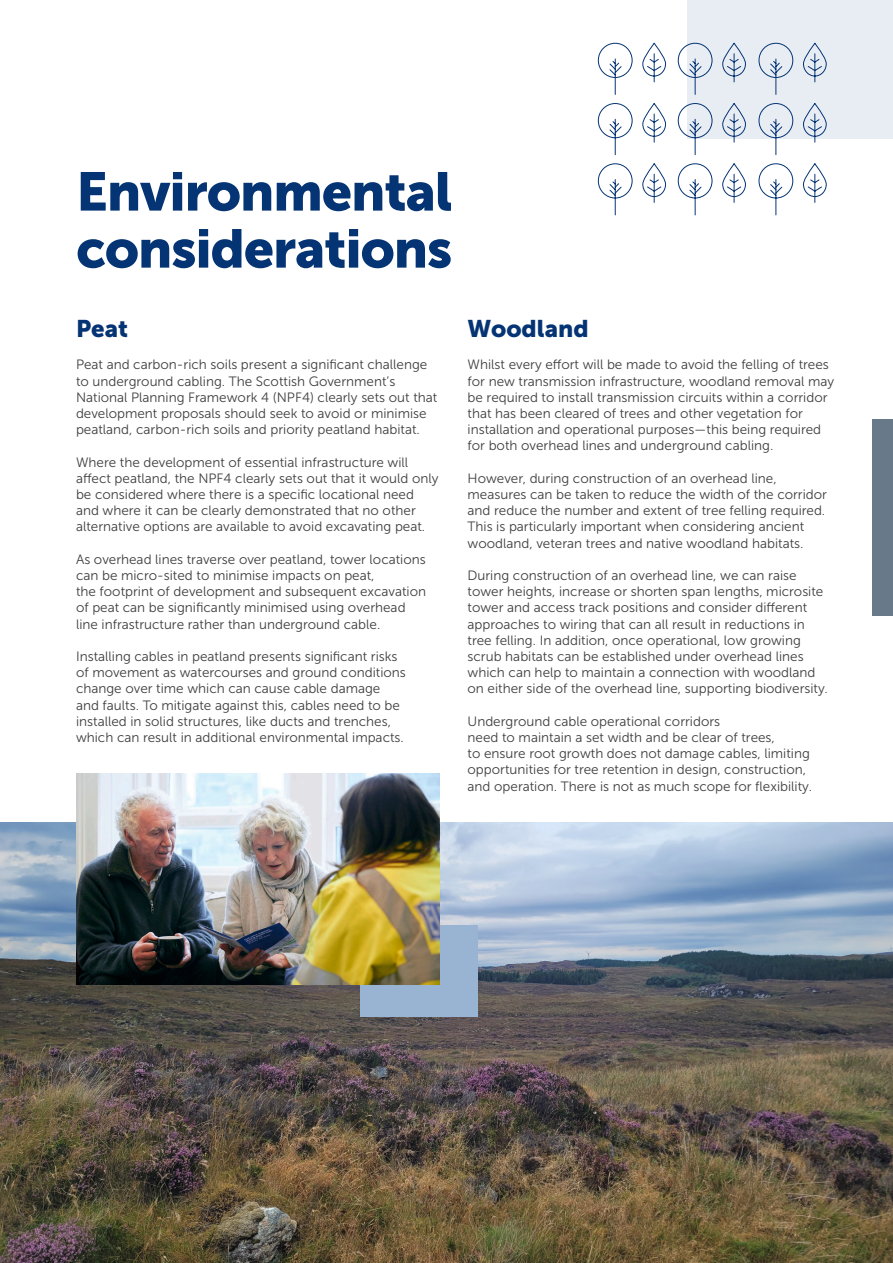
<style>
.page{position:relative;width:893px;height:1263px;background:#fff}
.page>*{position:absolute;margin:0;border:0;box-sizing:border-box;transform-origin:0 0}
.t1{font:54px/57px "Museo Sans 900";letter-spacing:-.02em;color:#053474}
.t2{font:24px "Museo Sans 900";color:#053474}
.t3{font:13.5px/16.2px "Museo Sans 300";color:#3e3e3f}
</style>
<div class="page">
<img style="left:0;top:822px;width:893px;height:441px">
<div style="left:360px;top:924px;width:117px;height:92px;background:#99b3d3"></div>
<div style="left:873px;top:419px;width:20px;height:197px;background:#687a8a"></div>
<div style="left:687px;top:0;width:206px;height:138px;background:#e8edf4"></div>
<img style="left:77px;top:774px;width:362px;height:210px">
<svg style="left:598px;top:43px;width:68px;height:52px"></svg>
<svg style="left:678px;top:43px;width:68px;height:52px"></svg>
<svg style="left:759px;top:43px;width:67px;height:52px"></svg>
<svg style="left:598px;top:103px;width:68px;height:52px"></svg>
<svg style="left:678px;top:103px;width:68px;height:52px"></svg>
<svg style="left:759px;top:103px;width:67px;height:52px"></svg>
<svg style="left:598px;top:163px;width:68px;height:52px"></svg>
<svg style="left:678px;top:163px;width:68px;height:52px"></svg>
<svg style="left:759px;top:163px;width:67px;height:52px"></svg>
<h1 class="t1" style="left:76px;top:163px;width:378px">Environmental considerations</h1>
<h2 class="t2" style="left:76px;top:315px;width:54px">Peat</h2>
<p class="t3" style="left:76px;top:357px;width:363px">Peat and carbon-rich soils present a significant challenge to underground cabling. The Scottish Government’s National Planning Framework 4 (NPF4) clearly sets out that development proposals should seek to avoid or minimise peatland, carbon-rich soils and priority peatland habitat.</p>
<p class="t3" style="left:76px;top:454px;width:364px">Where the development of essential infrastructure will affect peatland, the NPF4 clearly sets out that it would only be considered where there is a specific locational need and where it can be clearly demonstrated that no other alternative options are available to avoid excavating peat.</p>
<p class="t3" style="left:76px;top:551px;width:352px">As overhead lines traverse over peatland, tower locations can be micro-sited to minimise impacts on peat,<br>the footprint of development and subsequent excavation of peat can be significantly minimised using overhead line infrastructure rather than underground cable.</p>
<p class="t3" style="left:76px;top:648px;width:331px">Installing cables in peatland presents significant risks of movement as watercourses and ground conditions change over time which can cause cable damage and faults. To mitigate against this, cables need to be installed in solid structures, like ducts and trenches, which can result in additional environmental impacts.</p>
<h2 class="t2" style="left:468px;top:315px;width:123px">Woodland</h2>
<p class="t3" style="left:468px;top:357px;width:368px">Whilst every effort will be made to avoid the felling of trees for new transmission infrastructure, woodland removal may be required to install transmission circuits within a corridor that has been cleared of trees and other vegetation for installation and operational purposes—this being required for both overhead lines and underground cabling.</p>
<p class="t3" style="left:468px;top:470px;width:361px">However, during construction of an overhead line, measures can be taken to reduce the width of the corridor and reduce the number and extent of tree felling required.<br>This is particularly important when considering ancient woodland, veteran trees and native woodland habitats.</p>
<p class="t3" style="left:468px;top:567px;width:362px">During construction of an overhead line, we can raise tower heights, increase or shorten span lengths, microsite tower and access track positions and consider different approaches to wiring that can all result in reductions in tree felling. In addition, once operational, low growing scrub habitats can be established under overhead lines which can help to maintain a connection with woodland on either side of the overhead line, supporting biodiversity.</p>
<p class="t3" style="left:468px;top:713px;width:346px">Underground cable operational corridors<br>need to maintain a set width and be clear of trees,<br>to ensure root growth does not damage cables, limiting opportunities for tree retention in design, construction, and operation. There is not as much scope for flexibility.</p>
</div>
